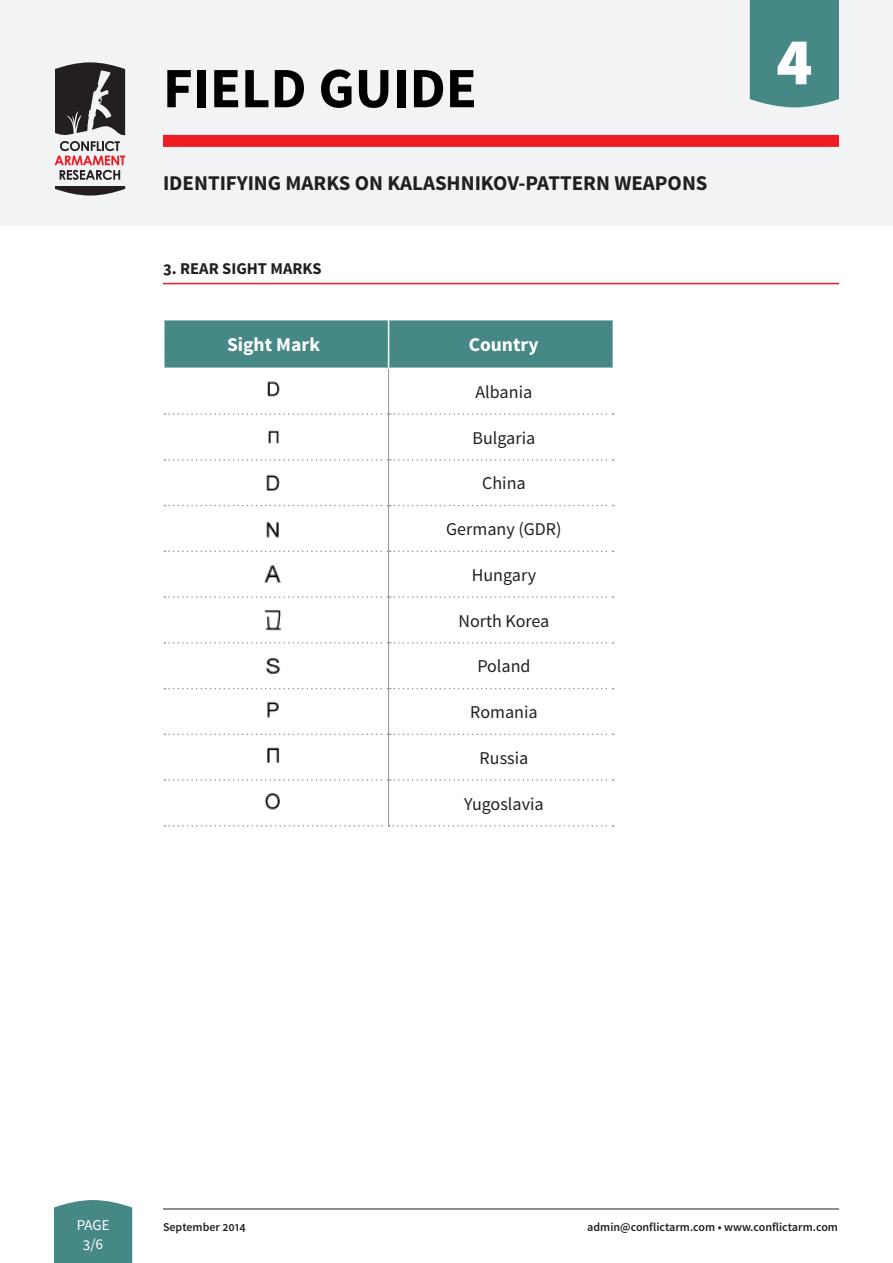
<style>
.page{position:relative;width:893px;height:1263px;background:#fff}
.page>*{position:absolute;margin:0;border:0;box-sizing:border-box;transform-origin:0 0}
.t1{font:900 67.2px "Source Sans Pro";color:#fff}
.t2{font:700 57px "Source Sans Pro";color:#000}
.t3{font:700 21px "Source Sans Pro";color:#231f20}
.t4{font:700 19.5px "Source Sans Pro";color:#fff}
.t5{font:18px "Source Sans Pro";color:#231f20}
.t6{font:700 16.5px "Source Sans Pro";color:#231f20}
.t7{font:15px/18.8px "Source Sans Pro";color:#fff;text-align:center}
.t8{font:600 12px "Source Sans Pro";color:#231f20}
</style>
<div class="page">
<div style="left:54px;top:1200px;width:78px;height:63px;background:#468886"></div>
<hr style="left:163px;top:1208px;width:676px;height:1px;background:#231f20">
<div style="left:0;top:0;width:893px;height:225px;background:#f2f3f4"></div>
<div style="left:750px;top:0;width:89px;height:107px;background:#468886"></div>
<div style="left:163px;top:135px;width:676px;height:12px;background:#ee1d23"></div>
<svg style="left:55px;top:186px;width:70px;height:10px"></svg>
<svg style="left:55px;top:62px;width:70px;height:118px"></svg>
<hr style="left:163px;top:283px;width:676px;height:1px;background:#ee1d23">
<div style="left:164px;top:320px;width:449px;height:48px;background:#468886"></div>
<hr style="left:388px;top:320px;width:1px;height:48px;background:#fff">
<svg style="left:164px;top:413px;width:450px;height:2px"></svg>
<svg style="left:164px;top:459px;width:450px;height:2px"></svg>
<svg style="left:164px;top:505px;width:450px;height:1px"></svg>
<svg style="left:164px;top:551px;width:450px;height:1px"></svg>
<svg style="left:164px;top:596px;width:450px;height:2px"></svg>
<svg style="left:164px;top:642px;width:450px;height:2px"></svg>
<svg style="left:164px;top:688px;width:450px;height:1px"></svg>
<svg style="left:164px;top:734px;width:450px;height:1px"></svg>
<svg style="left:164px;top:779px;width:450px;height:2px"></svg>
<svg style="left:164px;top:825px;width:450px;height:1px"></svg>
<hr style="left:388px;top:369px;width:1px;height:45px;background:#939598">
<hr style="left:388px;top:414px;width:1px;height:46px;background:#939598">
<hr style="left:388px;top:460px;width:1px;height:46px;background:#939598">
<hr style="left:388px;top:506px;width:1px;height:45px;background:#939598">
<hr style="left:388px;top:551px;width:1px;height:46px;background:#939598">
<hr style="left:388px;top:597px;width:1px;height:46px;background:#939598">
<hr style="left:388px;top:643px;width:1px;height:46px;background:#939598">
<hr style="left:388px;top:689px;width:1px;height:45px;background:#939598">
<hr style="left:388px;top:734px;width:1px;height:46px;background:#939598">
<hr style="left:388px;top:780px;width:1px;height:45px;background:#939598">
<img style="left:267px;top:381px;width:13px;height:16px">
<img style="left:268px;top:430px;width:11px;height:14px">
<img style="left:266px;top:474px;width:14px;height:18px">
<img style="left:266px;top:521px;width:13px;height:17px">
<img style="left:264px;top:564px;width:17px;height:19px">
<img style="left:264px;top:610px;width:18px;height:21px">
<img style="left:265px;top:658px;width:16px;height:16px">
<img style="left:267px;top:701px;width:12px;height:17px">
<img style="left:267px;top:747px;width:13px;height:16px">
<img style="left:264px;top:792px;width:16px;height:18px">
<h2 class="t2" style="left:163px;top:52px;width:315px">FIELD GUIDE</h2>
<p class="t3" style="left:163px;top:169px;width:546px">IDENTIFYING MARKS ON KALASHNIKOV-PATTERN WEAPONS</p>
<p class="t6" style="left:163px;top:258px;width:160px">3. REAR SIGHT MARKS</p>
<p class="t4" style="left:227px;top:332px;width:94px">Sight Mark</p>
<p class="t4" style="left:469px;top:332px;width:71px">Country</p>
<p class="t5" style="left:476px;top:381px;width:58px">Albania</p>
<p class="t5" style="left:473px;top:427px;width:64px">Bulgaria</p>
<p class="t5" style="left:482px;top:472px;width:45px">China</p>
<p class="t5" style="left:446px;top:518px;width:117px">Germany (GDR)</p>
<p class="t5" style="left:472px;top:564px;width:66px">Hungary</p>
<p class="t5" style="left:458px;top:610px;width:93px">North Korea</p>
<p class="t5" style="left:477px;top:655px;width:55px">Poland</p>
<p class="t5" style="left:470px;top:701px;width:69px">Romania</p>
<p class="t5" style="left:480px;top:747px;width:50px">Russia</p>
<p class="t5" style="left:464px;top:792px;width:81px">Yugoslavia</p>
<h1 class="t1" style="left:776px;top:18px;width:38px">4</h1>
<p class="t7" style="left:77px;top:1216px;width:34px">PAGE<br>3/6</p>
<p class="t8" style="left:163px;top:1219px;width:84px">September 2014</p>
<p class="t8" style="left:587px;top:1219px;width:252px">admin@conflictarm.com • www.conflictarm.com</p>
</div>
